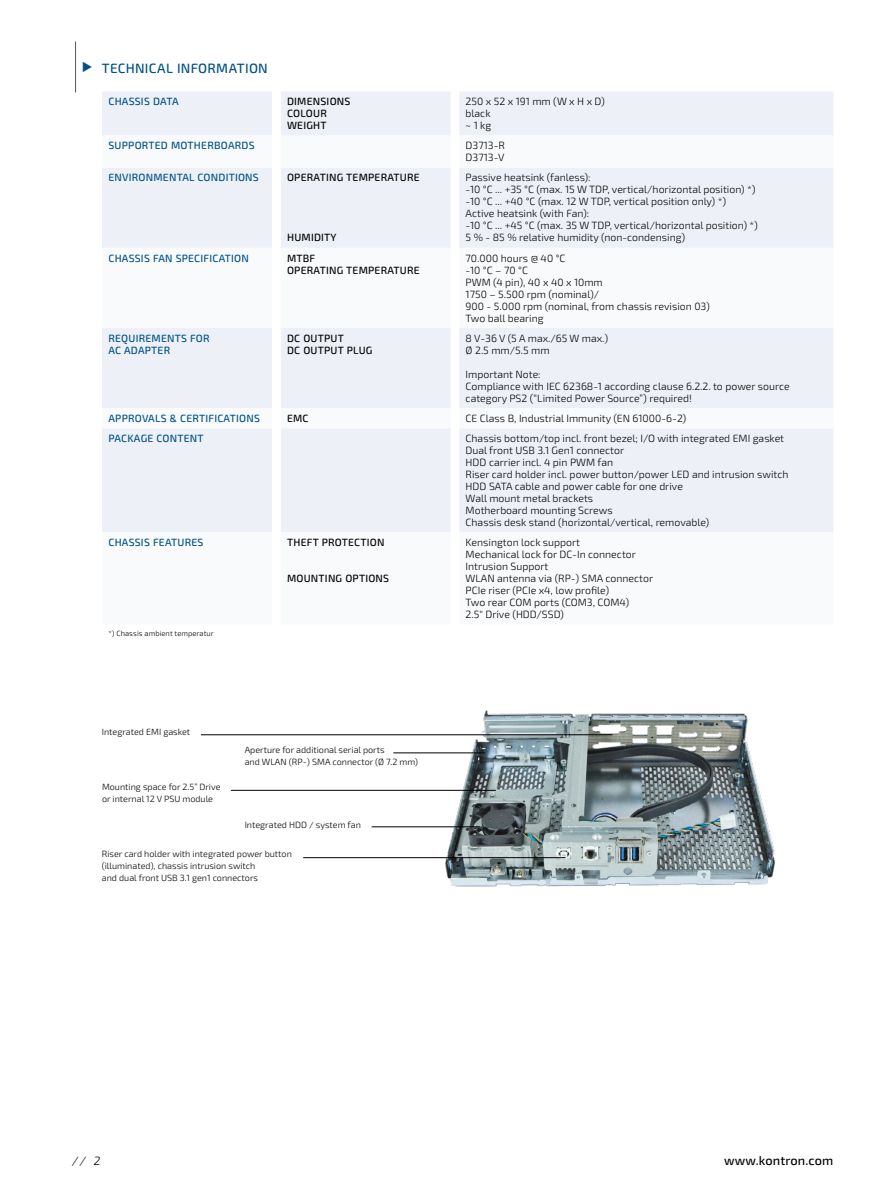
<style>
.page{position:relative;width:893px;height:1191px;background:#fff}
.page>*{position:absolute;margin:0;border:0;box-sizing:border-box;transform-origin:0 0}
.t1{font:500 13.5px "Sn T";letter-spacing:.02em;color:#005083}
.t2{font:500 12.75px "Sn T";letter-spacing:.01em;color:#000}
.t3{font:italic 300 12px "Sn T";color:#000}
.t4{font:300 10.5px/12px "Sn T";color:#000}
.t5{font:500 10.5px/12px "Sn T";letter-spacing:.02em;color:#005083}
.t6{font:500 10.5px/12px "Sn T";letter-spacing:.02em;color:#000}
.t7{font:300 9px/12px "Sn T";color:#000}
.t8{font:300 7.5px "Sn T";letter-spacing:.01em;color:#000}
</style>
<div class="page">
<img style="left:437px;top:710px;width:338px;height:177px">
<div style="left:102px;top:92px;width:731px;height:43px;background:#edf1f7"></div>
<svg style="left:272px;top:92px;width:9px;height:43px"></svg>
<svg style="left:102px;top:168px;width:731px;height:364px;fill:#edf1f7"></svg>
<hr style="left:75px;top:41px;width:1px;height:51px;background:#575756">
<hr style="left:231px;top:790px;width:265px;height:1px;background:#000">
<hr style="left:303px;top:857px;width:263px;height:1px;background:#000">
<hr style="left:201px;top:734px;width:411px;height:1px;background:#000">
<hr style="left:393px;top:752px;width:92px;height:1px;background:#000">
<hr style="left:372px;top:826px;width:108px;height:1px;background:#000">
<p class="t1" style="left:102px;top:60px;width:168px">TECHNICAL INFORMATION</p>
<p class="t5" style="left:108px;top:96px;width:72px">CHASSIS DATA</p>
<p class="t6" style="left:287px;top:96px;width:65px">DIMENSIONS<br>COLOUR<br>WEIGHT</p>
<p class="t4" style="left:466px;top:96px;width:141px">250 x 52 x 191 mm (W x H x D) black<br>~ 1 kg</p>
<p class="t5" style="left:108px;top:140px;width:148px">SUPPORTED MOTHERBOARDS</p>
<p class="t4" style="left:466px;top:140px;width:41px">D3713-R<br>D3713-V</p>
<p class="t5" style="left:108px;top:172px;width:152px">ENVIRONMENTAL CONDITIONS</p>
<p class="t6" style="left:287px;top:172px;width:134px">OPERATING TEMPERATURE</p>
<p class="t4" style="left:466px;top:172px;width:294px">Passive heatsink (fanless):<br>-10 °C ... +35 °C (max. 15 W TDP, vertical/horizontal position) *) -10 °C ... +40 °C (max. 12 W TDP, vertical position only) *)<br>Active heatsink (with Fan):<br>-10 °C ... +45 °C (max. 35 W TDP, vertical/horizontal position) *)<br>5 % - 85 % relative humidity (non-condensing)</p>
<p class="t6" style="left:287px;top:232px;width:51px">HUMIDITY</p>
<p class="t5" style="left:108px;top:252px;width:142px">CHASSIS FAN SPECIFICATION</p>
<p class="t6" style="left:287px;top:252px;width:134px">MTBF<br>OPERATING TEMPERATURE</p>
<p class="t4" style="left:466px;top:252px;width:246px">70.000 hours @ 40 °C<br>-10 °C – 70 °C<br>PWM (4 pin), 40 x 40 x 10mm<br>1750 – 5.500 rpm (nominal)/<br>900 - 5.000 rpm (nominal, from chassis revision 03)<br>Two ball bearing</p>
<p class="t5" style="left:108px;top:332px;width:103px">REQUIREMENTS FOR<br>AC ADAPTER</p>
<p class="t6" style="left:287px;top:332px;width:87px">DC OUTPUT<br>DC OUTPUT PLUG</p>
<p class="t4" style="left:466px;top:332px;width:144px">8 V-36 V (5 A max./65 W max.)<br>Ø 2.5 mm/5.5 mm</p>
<p class="t4" style="left:466px;top:368px;width:326px">Important Note:<br>Compliance with IEC 62368-1 according clause 6.2.2. to power source category PS2 (“Limited Power Source”) required!</p>
<p class="t5" style="left:108px;top:412px;width:153px">APPROVALS &amp; CERTIFICATIONS</p>
<p class="t6" style="left:287px;top:412px;width:23px">EMC</p>
<p class="t4" style="left:466px;top:412px;width:222px">CE Class B, Industrial Immunity (EN 61000-6-2)</p>
<p class="t5" style="left:108px;top:432px;width:97px">PACKAGE CONTENT</p>
<p class="t4" style="left:466px;top:432px;width:324px">Chassis bottom/top incl. front bezel; I/O with integrated EMI gasket Dual front USB 3.1 Gen1 connector<br>HDD carrier incl. 4 pin PWM fan<br>Riser card holder incl. power button/power LED and intrusion switch HDD SATA cable and power cable for one drive<br>Wall mount metal brackets<br>Motherboard mounting Screws<br>Chassis desk stand (horizontal/vertical, removable)</p>
<p class="t5" style="left:108px;top:536px;width:96px">CHASSIS FEATURES</p>
<p class="t6" style="left:287px;top:536px;width:99px">THEFT PROTECTION</p>
<p class="t6" style="left:287px;top:572px;width:104px">MOUNTING OPTIONS</p>
<p class="t4" style="left:466px;top:536px;width:189px">Kensington lock support<br>Mechanical lock for DC-In connector<br>Intrusion Support<br>WLAN antenna via (RP-) SMA connector<br>PCIe riser (PCIe x4, low profile)<br>Two rear COM ports (COM3, COM4)<br>2.5" Drive (HDD/SSD)</p>
<p class="t8" style="left:108px;top:629px;width:107px">*) Chassis ambient temperatur</p>
<p class="t7" style="left:102px;top:726px;width:90px">Integrated EMI gasket</p>
<p class="t7" style="left:102px;top:781px;width:120px">Mounting space for 2.5” Drive or internal 12 V PSU module</p>
<p class="t7" style="left:245px;top:744px;width:175px">Aperture for additional serial ports<br>and WLAN (RP-) SMA connector (Ø 7.2 mm)</p>
<p class="t7" style="left:245px;top:818px;width:118px">Integrated HDD / system fan</p>
<p class="t7" style="left:102px;top:848px;width:192px">Riser card holder with integrated power button (illuminated), chassis intrusion switch<br>and dual front USB 3.1 gen1 connectors</p>
<p class="t3" style="left:72px;top:1153px;width:30px">// 2</p>
<p class="t2" style="left:724px;top:1153px;width:111px">www.kontron.com</p>
</div>
